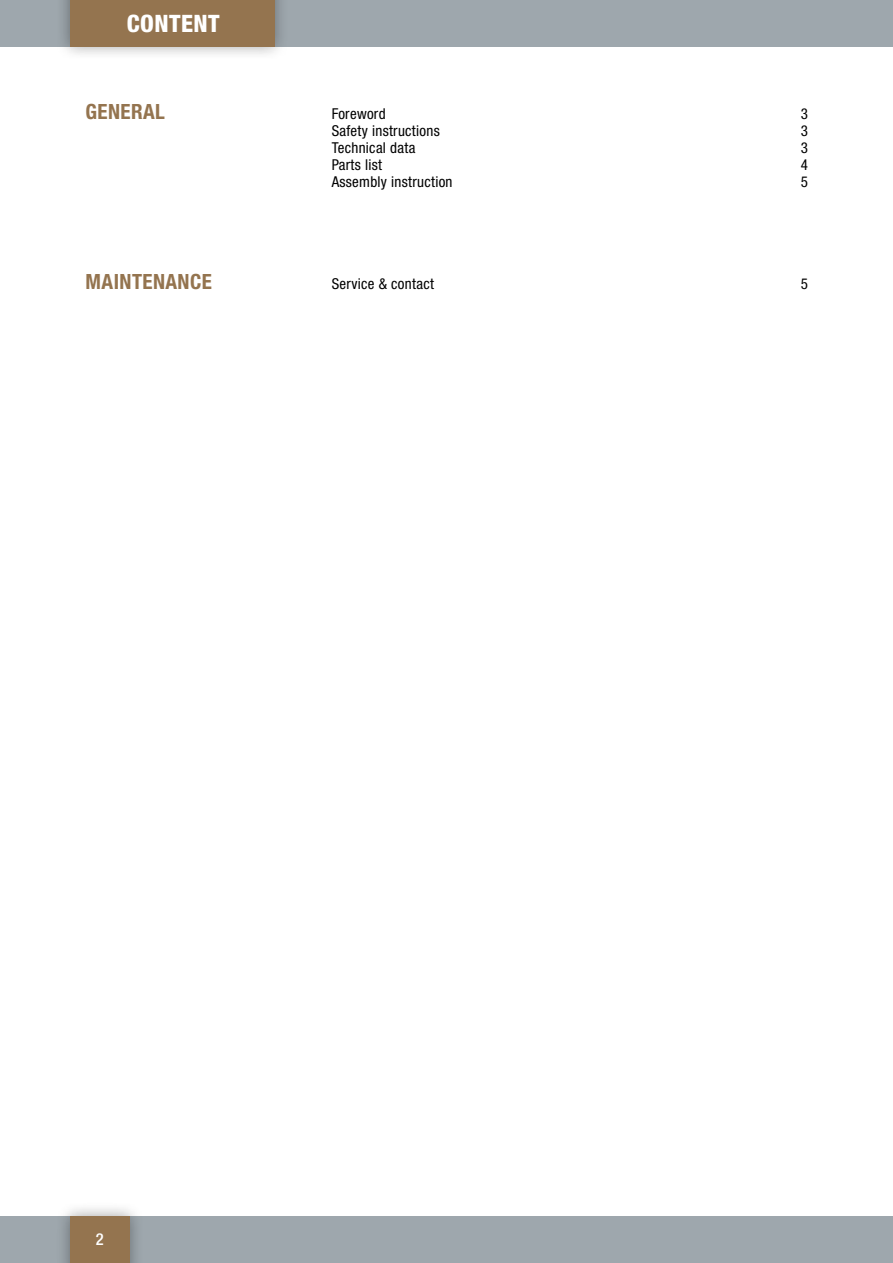
<style>
.page{position:relative;width:893px;height:1263px;background:#fff}
.page>*{position:absolute;margin:0;border:0;box-sizing:border-box;transform-origin:0 0}
.t1{font:800 condensed 24px "Helvetica Neue LT Pro";letter-spacing:.02em;color:#fff}
.t2{font:700 condensed 21px "Helvetica Neue LT Pro";letter-spacing:.02em;color:#94744f}
.t3{font:500 condensed 16.5px "Helvetica Neue LT Pro";color:#fff}
.t4{font:condensed 15px "Helvetica Neue LT Pro";letter-spacing:.02em;color:#000}
</style>
<div class="page">
<div style="left:0;top:1216px;width:893px;height:47px;background:#9ea7ad"></div>
<div style="left:0;top:0;width:893px;height:47px;background:#9ea7ad"></div>
<div style="left:56px;top:0;width:232px;height:61px;background:#000;opacity:.35"></div>
<div style="left:70px;top:0;width:204px;height:47px;background:#94744f"></div>
<div style="left:56px;top:1202px;width:88px;height:61px;background:#000;opacity:.35"></div>
<div style="left:70px;top:1216px;width:60px;height:47px;background:#94744f"></div>
<h1 class="t1" style="left:127px;top:9px;width:95px">CONTENT</h1>
<h2 class="t2" style="left:85px;top:99px;width:81px">GENERAL</h2>
<h2 class="t2" style="left:86px;top:269px;width:128px">MAINTENANCE</h2>
<p class="t4" style="left:332px;top:105px;width:55px">Foreword</p>
<p class="t4" style="left:801px;top:105px;width:9px">3</p>
<p class="t4" style="left:332px;top:122px;width:110px">Safety instructions</p>
<p class="t4" style="left:801px;top:122px;width:9px">3</p>
<p class="t4" style="left:332px;top:139px;width:85px">Technical data</p>
<p class="t4" style="left:801px;top:139px;width:9px">3</p>
<p class="t4" style="left:332px;top:156px;width:52px">Parts list</p>
<p class="t4" style="left:801px;top:156px;width:9px">4</p>
<p class="t4" style="left:332px;top:173px;width:122px">Assembly instruction</p>
<p class="t4" style="left:801px;top:173px;width:9px">5</p>
<p class="t4" style="left:332px;top:275px;width:104px">Service &amp; contact</p>
<p class="t4" style="left:801px;top:275px;width:9px">5</p>
<p class="t3" style="left:96px;top:1229px;width:9px">2</p>
</div>
